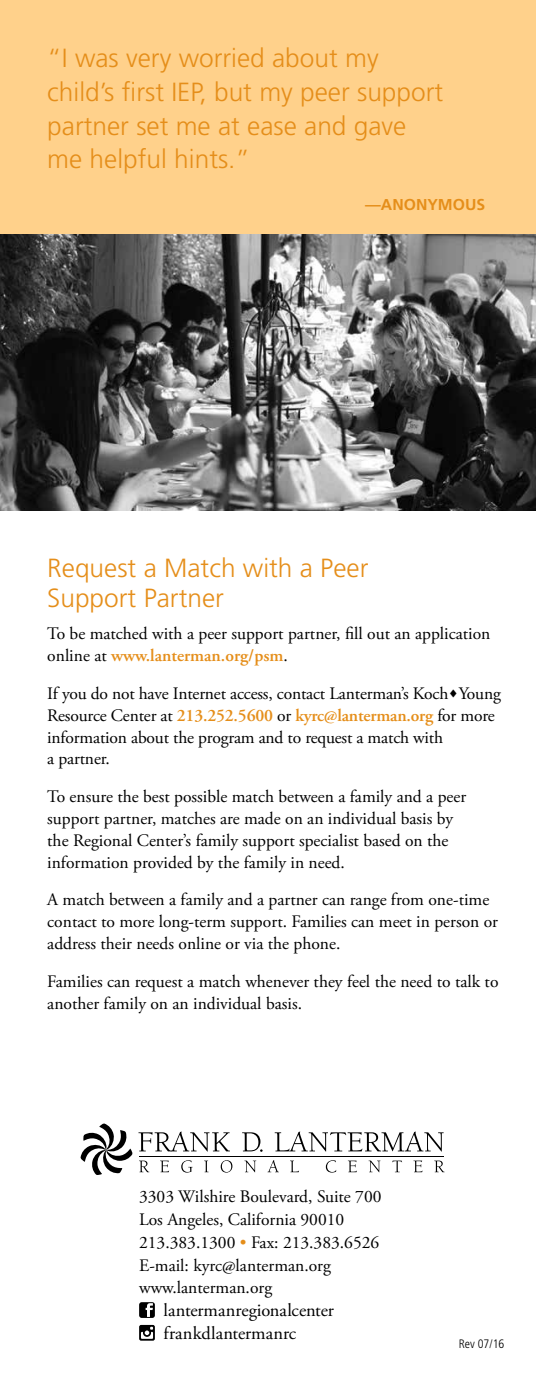
<style>
.page{position:relative;width:536px;height:1386px;background:#fff}
.page>*{position:absolute;margin:0;border:0;box-sizing:border-box;transform-origin:0 0}
.t1{font:300 26.25px/33.8px "Frutiger LT Std";color:#e58e1a}
.t2{font:18.38px/22.8px "Adobe Garamond Pro";color:#000}
.t3{font:17.5px/21.9px "Adobe Garamond Pro";color:#000}
.t4{font:700 15.75px "Frutiger LT Std";color:#e58e1a}
.t5{font:300 condensed 12.25px "Frutiger LT Std";color:#000}
.s1{font-weight:600;color:#e58e1a}
.s2{font-family:"Universal Newswith Comm Pi";font-size:10.5px}
.s3{color:#e58e1a}
</style>
<div class="page">
<div style="left:0;top:0;width:536px;height:248px;background:#ffd18b"></div>
<img style="left:0;top:235px;width:536px;height:276px">
<svg style="left:138px;top:1132px;width:92px;height:20px"></svg>
<svg style="left:242px;top:1132px;width:20px;height:20px"></svg>
<svg style="left:274px;top:1132px;width:169px;height:20px"></svg>
<svg style="left:139px;top:1161px;width:10px;height:11px"></svg>
<svg style="left:160px;top:1161px;width:9px;height:11px"></svg>
<svg style="left:181px;top:1160px;width:11px;height:13px"></svg>
<svg style="left:204px;top:1161px;width:4px;height:11px"></svg>
<svg style="left:221px;top:1160px;width:11px;height:13px"></svg>
<svg style="left:244px;top:1161px;width:12px;height:11px"></svg>
<svg style="left:267px;top:1160px;width:12px;height:12px"></svg>
<svg style="left:290px;top:1161px;width:9px;height:11px"></svg>
<svg style="left:326px;top:1160px;width:10px;height:13px"></svg>
<svg style="left:348px;top:1161px;width:9px;height:11px"></svg>
<svg style="left:369px;top:1161px;width:11px;height:11px"></svg>
<svg style="left:392px;top:1161px;width:10px;height:11px"></svg>
<svg style="left:413px;top:1161px;width:9px;height:11px"></svg>
<svg style="left:434px;top:1161px;width:10px;height:11px"></svg>
<hr style="left:139px;top:1156px;width:304px;height:1px;background:#000">
<svg style="left:81px;top:1124px;width:51px;height:51px"></svg>
<svg style="left:139px;top:1302px;width:16px;height:16px"></svg>
<svg style="left:139px;top:1325px;width:16px;height:16px"></svg>
<h1 class="t1" style="left:47px;top:41px;width:397px">“I was very worried about my child’s first IEP, but my peer support partner set me at ease and gave me helpful hints.”</h1>
<p class="t4" style="left:365px;top:195px;width:121px">—ANONYMOUS</p>
<h1 class="t1" style="left:47px;top:554px;width:322px;line-height:29.8px">Request a Match with a Peer<br>Support Partner</h1>
<p class="t3" style="left:47px;top:623px;width:444px">To be matched with a peer support partner, fill out an application online at <span class="s1">www.lanterman.org/psm</span>.</p>
<p class="t3" style="left:47px;top:683px;width:455px">If you do not have Internet access, contact Lanterman’s Koch<span class="s2">l</span>Young Resource Center at <span class="s1">213.252.5600</span> or <span class="s1">kyrc@lanterman.org</span> for more information about the program and to request a match with<br>a partner.</p>
<p class="t3" style="left:47px;top:786px;width:420px">To ensure the best possible match between a family and a peer support partner, matches are made on an individual basis by the Regional Center’s family support specialist based on the information provided by the family in need.</p>
<p class="t3" style="left:47px;top:889px;width:452px">A match between a family and a partner can range from one-time contact to more long-term support. Families can meet in person or address their needs online or via the phone.</p>
<p class="t3" style="left:47px;top:971px;width:452px">Families can request a match whenever they feel the need to talk to another family on an individual basis.</p>
<p class="t3" style="left:139px;top:1186px;width:244px;line-height:22.8px">3303 Wilshire Boulevard, Suite 700<br>Los Angeles, California 90010<br>213.383.1300 <span class="s3">•</span> Fax: 213.383.6526<br>E-mail: kyrc@lanterman.org www.lanterman.org</p>
<p class="t2" style="left:163px;top:1300px;width:172px">lantermanregionalcenter frankdlantermanrc</p>
<p class="t5" style="left:458px;top:1337px;width:47px">Rev 07/16</p>
</div>
